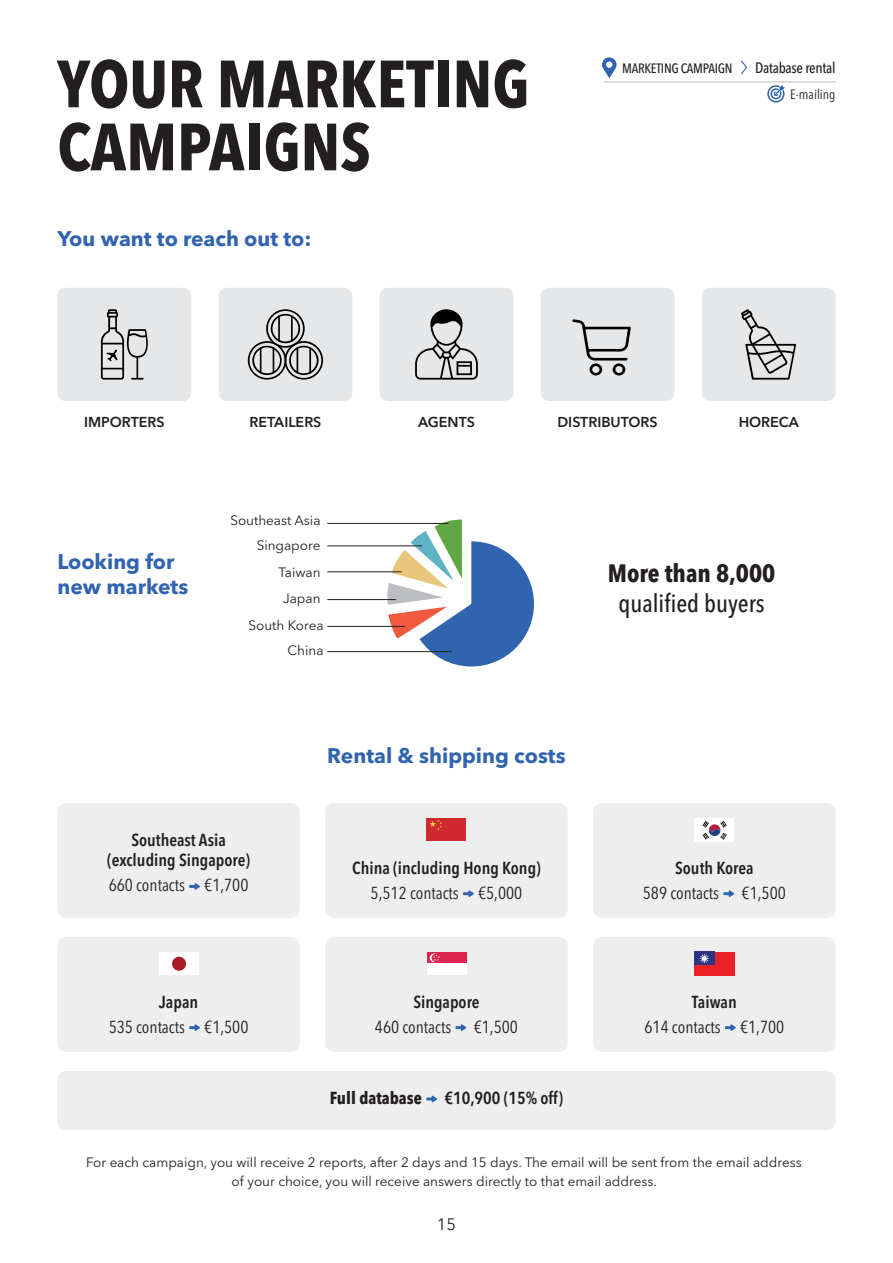
<style>
.page{position:relative;width:893px;height:1263px;background:#fff}
.page>*{position:absolute;margin:0;border:0;box-sizing:border-box;transform-origin:0 0}
.t1{font:700 condensed 66px/63px "Avenir Next LT Pro";color:#231f20}
.t2{font:500 condensed 24.9px "Avenir Next LT Pro";color:#231f20}
.t3{font:700 condensed 24.9px "Avenir Next LT Pro";color:#231f20}
.t4{font:700 21px/25.2px "Avenir Next LT Pro";color:#3164ae}
.t5{font:condensed 17.25px "Avenir Next LT Pro";color:#231f20}
.t6{font:600 condensed 17.25px/20.7px "Avenir Next LT Pro";color:#231f20;text-align:center}
.t7{font:700 condensed 17.25px "Avenir Next LT Pro";color:#231f20}
.t8{font:16.5px "Avenir Next LT Pro";color:#231f20}
.t9{font:500 condensed 15px "Avenir Next LT Pro";letter-spacing:-.02em;color:#231f20}
.t10{font:600 14.25px "Avenir Next LT Pro";color:#231f20}
.t11{font:13.5px/25px "Avenir Next LT Pro";color:#231f20;text-align:right}
.t12{font:500 condensed 13.5px "Avenir Next LT Pro";letter-spacing:-.02em;color:#231f20}
.t13{font:condensed 13.5px "Avenir Next LT Pro";color:#231f20}
</style>
<div class="page">
<div style="left:57px;top:288px;width:134px;height:113px;background:#e6e7e9;border-radius:9px"></div>
<div style="left:218px;top:288px;width:134px;height:113px;background:#e6e7e9;border-radius:9px"></div>
<div style="left:379px;top:288px;width:134px;height:113px;background:#e6e7e9;border-radius:9px"></div>
<div style="left:541px;top:288px;width:133px;height:113px;background:#e6e7e9;border-radius:9px"></div>
<div style="left:702px;top:288px;width:134px;height:113px;background:#e6e7e9;border-radius:9px"></div>
<div style="left:57px;top:803px;width:243px;height:115px;background:#eeeeef;border-radius:9px"></div>
<div style="left:57px;top:937px;width:243px;height:115px;background:#eeeeef;border-radius:9px"></div>
<div style="left:57px;top:1071px;width:779px;height:59px;background:#eeeeef;border-radius:9px"></div>
<div style="left:325px;top:803px;width:243px;height:115px;background:#eeeeef;border-radius:9px"></div>
<div style="left:325px;top:937px;width:243px;height:115px;background:#eeeeef;border-radius:9px"></div>
<div style="left:593px;top:803px;width:243px;height:115px;background:#eeeeef;border-radius:9px"></div>
<div style="left:593px;top:937px;width:243px;height:115px;background:#eeeeef;border-radius:9px"></div>
<svg style="left:386px;top:519px;width:148px;height:147px"></svg>
<hr style="left:327px;top:651px;width:125px;height:1px;background:#231f20">
<hr style="left:327px;top:626px;width:78px;height:1px;background:#231f20">
<hr style="left:327px;top:599px;width:69px;height:1px;background:#231f20">
<hr style="left:327px;top:571px;width:75px;height:1px;background:#231f20">
<hr style="left:327px;top:545px;width:95px;height:1px;background:#231f20">
<hr style="left:327px;top:523px;width:121px;height:1px;background:#231f20">
<svg style="left:189px;top:883px;width:11px;height:7px"></svg>
<svg style="left:189px;top:1024px;width:11px;height:7px"></svg>
<svg style="left:463px;top:890px;width:11px;height:7px"></svg>
<svg style="left:426px;top:1095px;width:11px;height:7px"></svg>
<svg style="left:455px;top:1024px;width:11px;height:7px"></svg>
<svg style="left:723px;top:890px;width:11px;height:7px"></svg>
<svg style="left:725px;top:1024px;width:11px;height:7px"></svg>
<div style="left:694px;top:952px;width:40px;height:23px;background:#ec2127"></div>
<div style="left:694px;top:952px;width:20px;height:13px;background:#2b3583"></div>
<svg style="left:699px;top:953px;width:10px;height:10px"></svg>
<div style="left:427px;top:952px;width:39px;height:12px;background:#dd244d"></div>
<div style="left:427px;top:964px;width:39px;height:11px;background:#fff"></div>
<svg style="left:430px;top:953px;width:9px;height:9px"></svg>
<svg style="left:433px;top:954px;width:7px;height:7px"></svg>
<div style="left:427px;top:818px;width:39px;height:23px;background:#cf2a30"></div>
<svg style="left:429px;top:820px;width:13px;height:10px"></svg>
<div style="left:159px;top:952px;width:39px;height:23px;background:#fff"></div>
<div style="left:172px;top:957px;width:14px;height:14px;background:#ab1d26;border-radius:50%"></div>
<div style="left:695px;top:818px;width:39px;height:23px;background:#fff"></div>
<svg style="left:702px;top:821px;width:25px;height:19px"></svg>
<hr style="left:604px;top:81px;width:232px;height:2px;background:#d1d2d4">
<svg style="left:602px;top:57px;width:15px;height:21px"></svg>
<svg style="left:741px;top:60px;width:6px;height:15px"></svg>
<svg style="left:101px;top:309px;width:47px;height:71px"></svg>
<svg style="left:767px;top:85px;width:18px;height:17px"></svg>
<svg style="left:248px;top:309px;width:75px;height:71px"></svg>
<hr style="left:278px;top:315px;width:2px;height:27px;background:#000">
<hr style="left:291px;top:315px;width:2px;height:27px;background:#000">
<svg style="left:415px;top:309px;width:63px;height:71px"></svg>
<svg style="left:741px;top:309px;width:55px;height:71px"></svg>
<svg style="left:572px;top:319px;width:59px;height:56px"></svg>
<h1 class="t1" style="left:57px;top:52px;width:473px">YOUR MARKETING<br>CAMPAIGNS</h1>
<h3 class="t4" style="left:57px;top:225px;width:256px">You want to reach out to:</h3>
<p class="t12" style="left:622px;top:60px;width:112px">MARKETING CAMPAIGN</p>
<p class="t9" style="left:755px;top:58px;width:82px">Database rental</p>
<p class="t13" style="left:790px;top:86px;width:47px">E-mailing</p>
<p class="t10" style="left:84px;top:414px;width:82px">IMPORTERS</p>
<p class="t10" style="left:418px;top:414px;width:58px">AGENTS</p>
<p class="t10" style="left:557px;top:414px;width:102px">DISTRIBUTORS</p>
<p class="t10" style="left:739px;top:414px;width:62px">HORECA</p>
<p class="t10" style="left:249px;top:414px;width:74px">RETAILERS</p>
<h3 class="t4" style="left:57px;top:549px;width:132px">Looking for new markets</h3>
<p class="t11" style="left:230px;top:508px;width:92px">Southeast Asia<br>Singapore</p>
<p class="t11" style="left:278px;top:559px;width:44px;line-height:26px;text-align:center">Taiwan<br>Japan</p>
<p class="t11" style="left:249px;top:613px;width:77px">South Korea<br>China</p>
<h3 class="t4" style="left:327px;top:743px;width:240px">Rental &amp; shipping costs</h3>
<p class="t6" style="left:107px;top:829px;width:144px">Southeast Asia (excluding Singapore)</p>
<p class="t5" style="left:109px;top:875px;width:141px">660 contacts €1,700</p>
<p class="t6" style="left:159px;top:991px;width:41px">Japan</p>
<p class="t5" style="left:109px;top:1016px;width:141px">535 contacts €1,500</p>
<p class="t6" style="left:352px;top:857px;width:190px">China (including Hong Kong)</p>
<p class="t5" style="left:371px;top:882px;width:153px">5,512 contacts €5,000</p>
<p class="t6" style="left:413px;top:991px;width:68px">Singapore</p>
<p class="t5" style="left:375px;top:1016px;width:78px">460 contacts</p>
<p class="t5" style="left:474px;top:1016px;width:46px">€1,500</p>
<p class="t7" style="left:330px;top:1087px;width:94px">Full database</p>
<p class="t6" style="left:444px;top:1087px;width:120px">€10,900 (15% off)</p>
<h2 class="t3" style="left:608px;top:558px;width:169px">More than 8,000</h2>
<h2 class="t2" style="left:618px;top:588px;width:148px">qualified buyers</h2>
<p class="t6" style="left:675px;top:857px;width:80px">South Korea</p>
<p class="t5" style="left:643px;top:882px;width:78px">589 contacts</p>
<p class="t5" style="left:742px;top:882px;width:46px">€1,500</p>
<p class="t6" style="left:692px;top:991px;width:46px">Taiwan</p>
<p class="t5" style="left:644px;top:1016px;width:141px">614 contacts €1,700</p>
<p class="t11" style="left:86px;top:1153px;width:717px;line-height:19.2px;text-align:center">For each campaign, you will receive 2 reports, after 2 days and 15 days. The email will be sent from the email address of your choice, you will receive answers directly to that email address.</p>
<p class="t8" style="left:437px;top:1214px;width:21px">15</p>
</div>
